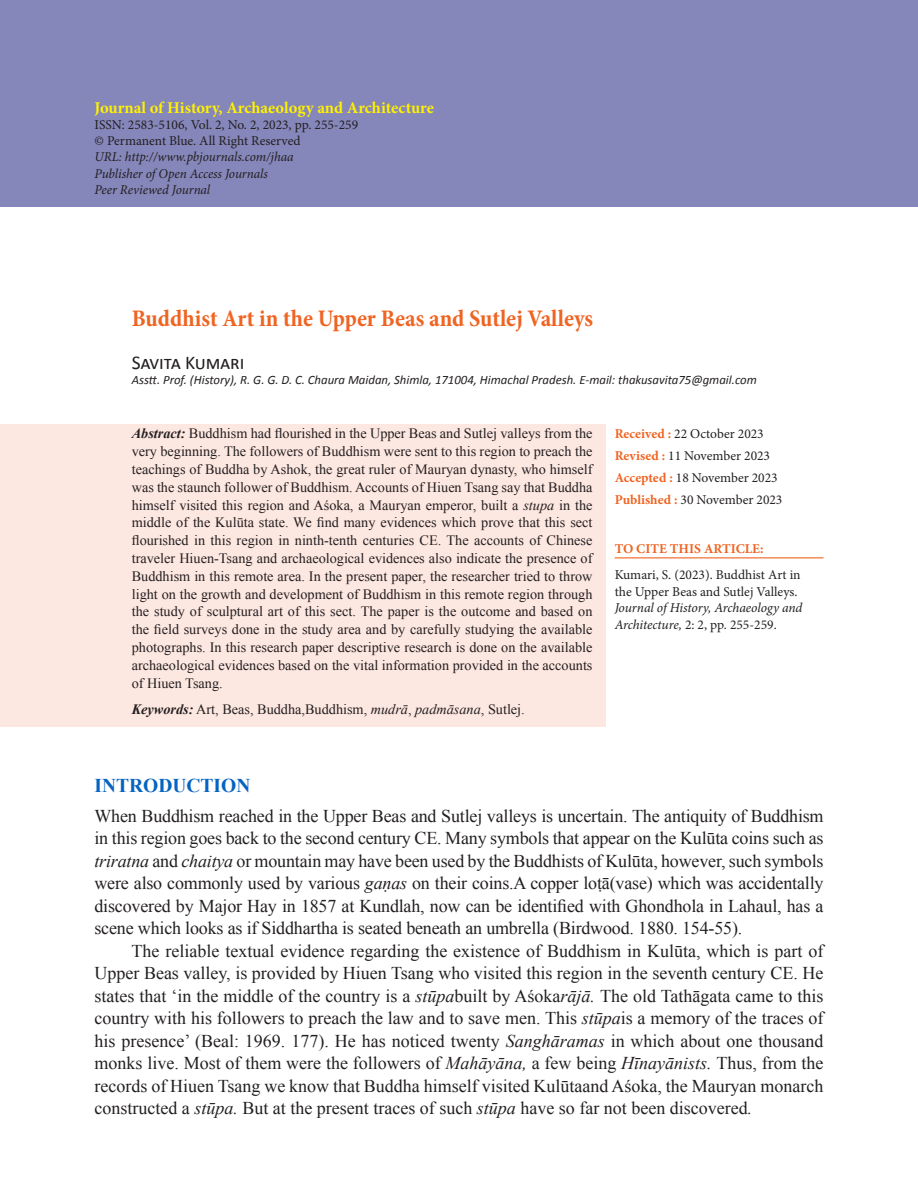
<style>
.page{position:relative;width:918px;height:1188px;background:#fff}
.page>*{position:absolute;margin:0;border:0;box-sizing:border-box;transform-origin:0 0}
.Head{font:700 condensed 24px "Minion Pro";color:#f06422}
.sub_head_1{font:700 19.5px "Times New Roman";color:#0563c1}
.author{font:19.5px "Calibri";color:#231f20}
.Body_text{font:18px/22.5px "Times New Roman";color:#231f20;text-align:justify}
.Body_left{font:18px/22.5px "Times New Roman";letter-spacing:-.01em;color:#231f20;text-align:justify}
.t1{font:700 16.5px "Minion Pro";color:#fff101}
.abstract{font:14.25px/17.9px "Times New Roman";color:#231f20;text-align:justify}
.ref{font:13.5px/16.8px "Minion Pro";color:#231f20}
.t2{font:italic 13.5px/16.2px "Minion Pro";letter-spacing:-.005em;color:#231f20}
.t3{font:700 13.5px "Minion Pro";color:#f06422}
.author_ref{font:italic 12.75px "Calibri";color:#231f20}
.s1{font-weight:700;font-style:italic}
.s2{font-style:italic}
.s3{font-weight:700;color:#f06422}
</style>
<div class="page">
<div style="left:0;top:0;width:918px;height:207px;background:#8586ba"></div>
<div style="left:0;top:424px;width:606px;height:302px;background:#fde7e1"></div>
<hr style="left:615px;top:557px;width:208px;height:1px;background:#f06422">
<p class="t1" style="left:94px;top:96px;width:341px">Journal of History, Archaeology and Architecture</p>
<p class="ref" style="left:94px;top:116px;width:265px">ISSN: 2583-5106, Vol. 2, No. 2, 2023, pp. 255-259</p>
<p class="ref" style="left:94px;top:133px;width:208px">© Permanent Blue. All Right Reserved</p>
<p class="t2" style="left:94px;top:149px;width:201px">URL: http://www.pbjournals.com/jhaa<br>Publisher of Open Access Journals<br>Peer Reviewed Journal</p>
<p class="Head" style="left:132px;top:302px;width:463px">Buddhist Art in the Upper Beas and Sutlej Valleys</p>
<p class="author" style="left:132px;top:350px;width:114px">Savita Kumari</p>
<p class="author_ref" style="left:132px;top:372px;width:627px">Asstt. Prof. (History), R. G. G. D. C. Chaura Maidan, Shimla, 171004, Himachal Pradesh. E-mail: thakusavita75@gmail.com</p>
<p class="abstract" style="left:132px;top:424px;width:462px"><span class="s1">Abstract:</span> Buddhism had flourished in the Upper Beas and Sutlej valleys from the very beginning. The followers of Buddhism were sent to this region to preach the teachings of Buddha by Ashok, the great ruler of Mauryan dynasty, who himself was the staunch follower of Buddhism. Accounts of Hiuen Tsang say that Buddha himself visited this region and Aśoka, a Mauryan emperor, built a <span class="s2">stupa</span> in the middle of the Kulūta state. We find many evidences which prove that this sect flourished in this region in ninth-tenth centuries CE. The accounts of Chinese traveler Hiuen-Tsang and archaeological evidences also indicate the presence of Buddhism in this remote area. In the present paper, the researcher tried to throw light on the growth and development of Buddhism in this remote region through the study of sculptural art of this sect. The paper is the outcome and based on the field surveys done in the study area and by carefully studying the available photographs. In this research paper descriptive research is done on the available archaeological evidences based on the vital information provided in the accounts of Hiuen Tsang.</p>
<p class="abstract" style="left:132px;top:701px;width:395px"><span class="s1">Keywords:</span> Art, Beas, Buddha,Buddhism, <span class="s2">mudrā</span>, <span class="s2">padmāsana</span>, Sutlej.</p>
<p class="ref" style="left:615px;top:425px;width:151px"><span class="s3">Received :</span> 22 October 2023</p>
<p class="ref" style="left:615px;top:447px;width:157px"><span class="s3">Revised :</span> 11 November 2023</p>
<p class="ref" style="left:615px;top:469px;width:165px"><span class="s3">Accepted :</span> 18 November 2023</p>
<p class="ref" style="left:615px;top:492px;width:169px"><span class="s3">Published :</span> 30 November 2023</p>
<p class="t3" style="left:615px;top:539px;width:150px">TO CITE THIS ARTICLE:</p>
<p class="ref" style="left:615px;top:566px;width:189px">Kumari, S. (2023). Buddhist Art in the Upper Beas and Sutlej Valleys.<br><span class="s2">Journal of History, Archaeology and Architecture,</span> 2: 2, pp. 255-259.</p>
<p class="sub_head_1" style="left:94px;top:772px;width:157px">INTRODUCTION</p>
<p class="Body_left" style="left:94px;top:804px;width:731px">When Buddhism reached in the Upper Beas and Sutlej valleys is uncertain. The antiquity of Buddhism in this region goes back to the second century CE. Many symbols that appear on the Kulūta coins such as <span class="s2">triratna</span> and <span class="s2">chaitya</span> or mountain may have been used by the Buddhists of Kulūta, however, such symbols were also commonly used by various <span class="s2">gaṇas</span> on their coins.A copper loṭā(vase) which was accidentally discovered by Major Hay in 1857 at Kundlah, now can be identified with Ghondhola in Lahaul, has a scene which looks as if Siddhartha is seated beneath an umbrella (Birdwood. 1880. 154-55).</p>
<p class="Body_text" style="left:94px;top:939px;width:731px;text-indent:37px">The reliable textual evidence regarding the existence of Buddhism in Kulūta, which is part of Upper Beas valley, is provided by Hiuen Tsang who visited this region in the seventh century CE. He states that ‘in the middle of the country is a <span class="s2">stūpa</span>built by Aśoka<span class="s2">rājā.</span> The old Tathāgata came to this country with his followers to preach the law and to save men. This <span class="s2">stūpa</span>is a memory of the traces of his presence’ (Beal: 1969. 177). He has noticed twenty <span class="s2">Sanghāramas</span> in which about one thousand monks live. Most of them were the followers of <span class="s2">Mahāyāna,</span> a few being <span class="s2">Hīnayānists.</span> Thus, from the records of Hiuen Tsang we know that Buddha himself visited Kulūtaand Aśoka, the Mauryan monarch constructed a <span class="s2">stūpa.</span> But at the present traces of such <span class="s2">stūpa</span> have so far not been discovered<span class="s2">.</span></p>
</div>
